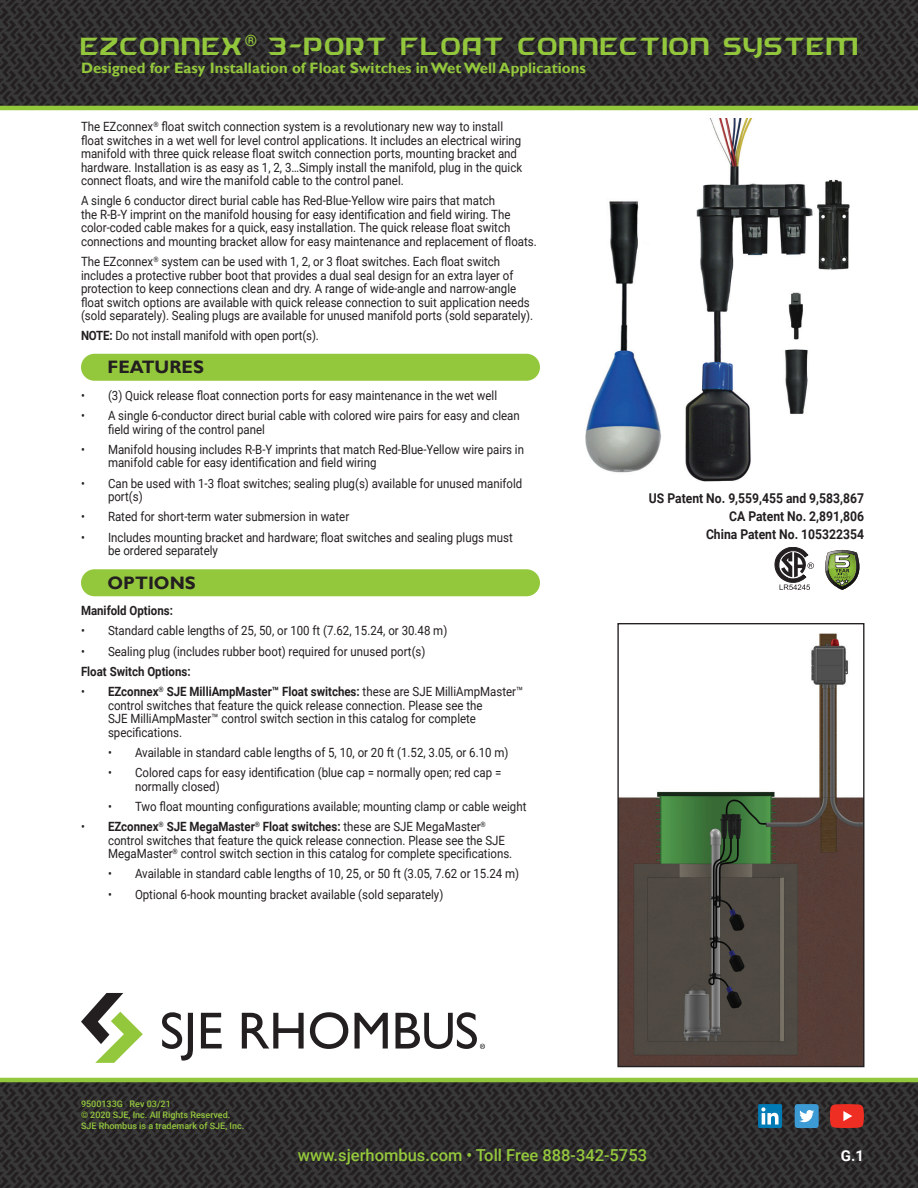
<style>
.page{position:relative;width:918px;height:1188px;background:#fff}
.page>*{position:absolute;margin:0;border:0;box-sizing:border-box;transform-origin:0 0}
.t1{font:27px "HYDRO";letter-spacing:-.05em;color:#94c83c;scale:.75 1}
.t2{font:700 18px "Gill Sans";color:#231f20}
.t3{font:500 16.5px "Roboto";color:#94c83c}
.t4{font:700 15px "Gill Sans";color:#94c83c}
.t5{font:700 15px "Roboto";color:#fff}
.t6{font:700 13.5px "Roboto";color:#231f20;scale:.9 1}
.t7{font:12.75px/13.5px "Roboto";color:#231f20;scale:.9 1}
.t8{font:700 12.75px "Roboto";color:#231f20;scale:.9 1}
.t9{font:500 9px "Roboto";color:#94c83c}
.s1{font-weight:700}
</style>
<div class="page">
<img style="left:0;top:1082px;width:918px;height:106px">
<img style="left:0;top:0;width:918px;height:106px">
<hr style="left:0;top:1078px;width:918px;height:4px;background:#94c83c">
<hr style="left:0;top:106px;width:918px;height:4px;background:#94c83c">
<svg style="left:162px;top:1012px;width:31px;height:49px"></svg>
<svg style="left:201px;top:1013px;width:21px;height:35px"></svg>
<svg style="left:242px;top:1013px;width:62px;height:36px"></svg>
<svg style="left:310px;top:1012px;width:38px;height:37px"></svg>
<svg style="left:355px;top:1013px;width:33px;height:36px"></svg>
<svg style="left:81px;top:993px;width:62px;height:70px"></svg>
<svg style="left:396px;top:1012px;width:89px;height:37px"></svg>
<svg style="left:830px;top:1104px;width:34px;height:24px"></svg>
<div style="left:758px;top:1104px;width:24px;height:24px;background:#007bb6;border-radius:2px"></div>
<svg style="left:761px;top:1107px;width:25px;height:18px"></svg>
<div style="left:795px;top:1104px;width:24px;height:24px;background:#3c9bd5;border-radius:3px"></div>
<svg style="left:799px;top:1110px;width:15px;height:12px"></svg>
<div style="left:81px;top:354px;width:459px;height:27px;background:#94c83c;border-radius:14px"></div>
<div style="left:81px;top:569px;width:459px;height:27px;background:#94c83c;border-radius:14px"></div>
<img style="left:619px;top:633px;width:243px;height:432px">
<div style="left:617px;top:623px;width:247px;height:444px;border:1px solid #231f20"></div>
<img style="left:685px;top:119px;width:165px;height:363px">
<img style="left:585px;top:201px;width:76px;height:272px">
<svg style="left:825px;top:550px;width:34px;height:40px"></svg>
<svg style="left:775px;top:547px;width:39px;height:43px"></svg>
<p class="t1" style="left:81px;top:29px;width:1042px">EZCONNEX<sup>®</sup> 3-PORT FLOAT CONNECTION SYSTEM</p>
<p class="t4" style="left:81px;top:59px;width:507px">Designed for Easy Installation of Float Switches in Wet Well Applications</p>
<p class="t7" style="left:81px;top:119px;width:492px">The EZconnex<sup>®</sup> float switch connection system is a revolutionary new way to install float switches in a wet well for level control applications. It includes an electrical wiring manifold with three quick release float switch connection ports, mounting bracket and hardware. Installation is as easy as 1, 2, 3…Simply install the manifold, plug in the quick connect floats, and wire the manifold cable to the control panel.</p>
<p class="t7" style="left:81px;top:194px;width:508px">A single 6 conductor direct burial cable has Red-Blue-Yellow wire pairs that match<br>the R-B-Y imprint on the manifold housing for easy identification and field wiring. The color-coded cable makes for a quick, easy installation. The quick release float switch connections and mounting bracket allow for easy maintenance and replacement of floats.</p>
<p class="t7" style="left:81px;top:254px;width:504px">The EZconnex<sup>®</sup> system can be used with 1, 2, or 3 float switches. Each float switch includes a protective rubber boot that provides a dual seal design for an extra layer of protection to keep connections clean and dry. A range of wide-angle and narrow-angle float switch options are available with quick release connection to suit application needs (sold separately). Sealing plugs are available for unused manifold ports (sold separately).</p>
<p class="t7" style="left:81px;top:329px;width:266px"><span class="s1">NOTE:</span> Do not install manifold with open port(s).</p>
<p class="t2" style="left:108px;top:357px;width:98px">FEATURES</p>
<p class="t7" style="left:81px;top:388px;width:464px">• (3) Quick release float connection ports for easy maintenance in the wet well</p>
<p class="t7" style="left:108px;top:408px;width:459px;text-indent:-27px">• A single 6-conductor direct burial cable with colored wire pairs for easy and clean field wiring of the control panel</p>
<p class="t7" style="left:108px;top:442px;width:464px;text-indent:-27px">• Manifold housing includes R-B-Y imprints that match Red-Blue-Yellow wire pairs in manifold cable for easy identification and field wiring</p>
<p class="t7" style="left:108px;top:476px;width:462px;text-indent:-27px">• Can be used with 1-3 float switches; sealing plug(s) available for unused manifold port(s)</p>
<p class="t7" style="left:81px;top:510px;width:300px">• Rated for short-term water submersion in water</p>
<p class="t7" style="left:108px;top:530px;width:451px;text-indent:-27px">• Includes mounting bracket and hardware; float switches and sealing plugs must be ordered separately</p>
<p class="t2" style="left:108px;top:572px;width:90px">OPTIONS</p>
<p class="t8" style="left:81px;top:602px;width:104px">Manifold Options:</p>
<p class="t7" style="left:81px;top:624px;width:409px">• Standard cable lengths of 25, 50, or 100 ft (7.62, 15.24, or 30.48 m)</p>
<p class="t7" style="left:81px;top:644px;width:384px">• Sealing plug (includes rubber boot) required for unused port(s)</p>
<p class="t8" style="left:81px;top:662px;width:123px">Float Switch Options:</p>
<p class="t7" style="left:108px;top:684px;width:463px;text-indent:-27px">• <span class="s1">EZconnex</span><sup>®</sup> <span class="s1">SJE MilliAmpMaster™ Float switches:</span> these are SJE MilliAmpMaster™ control switches that feature the quick release connection. Please see the<br>SJE MilliAmpMaster™ control switch section in this catalog for complete specifications.</p>
<p class="t7" style="left:108px;top:745px;width:447px">• Available in standard cable lengths of 5, 10, or 20 ft (1.52, 3.05, or 6.10 m)</p>
<p class="t7" style="left:135px;top:765px;width:409px;text-indent:-27px">• Colored caps for easy identification (blue cap = normally open; red cap = normally closed)</p>
<p class="t7" style="left:108px;top:799px;width:467px">• Two float mounting configurations available; mounting clamp or cable weight</p>
<p class="t7" style="left:108px;top:819px;width:451px;text-indent:-27px">• <span class="s1">EZconnex</span><sup>®</sup> <span class="s1">SJE MegaMaster</span><sup>®</sup> <span class="s1">Float switches:</span> these are SJE MegaMaster<sup>® </sup>control switches that feature the quick release connection. Please see the SJE<br>MegaMaster<sup>®</sup> control switch section in this catalog for complete specifications.</p>
<p class="t7" style="left:108px;top:867px;width:458px">• Available in standard cable lengths of 10, 25, or 50 ft (3.05, 7.62 or 15.24 m)</p>
<p class="t7" style="left:108px;top:887px;width:374px">• Optional 6-hook mounting bracket available (sold separately)</p>
<p class="t9" style="left:81px;top:1097px;width:91px">9500133G Rev 03/21</p>
<p class="t9" style="left:81px;top:1108px;width:151px">© 2020 SJE, Inc. All Rights Reserved.</p>
<p class="t9" style="left:81px;top:1119px;width:165px">SJE Rhombus is a trademark of SJE, Inc.</p>
<p class="t6" style="left:649px;top:489px;width:240px">US Patent No. 9,559,455 and 9,583,867</p>
<p class="t6" style="left:729px;top:507px;width:151px">CA Patent No. 2,891,806</p>
<p class="t6" style="left:706px;top:524px;width:177px">China Patent No. 105322354</p>
<p class="t3" style="left:298px;top:1144px;width:351px">www.sjerhombus.com • Toll Free 888-342-5753</p>
<p class="t5" style="left:841px;top:1145px;width:25px">G.1</p>
</div>
